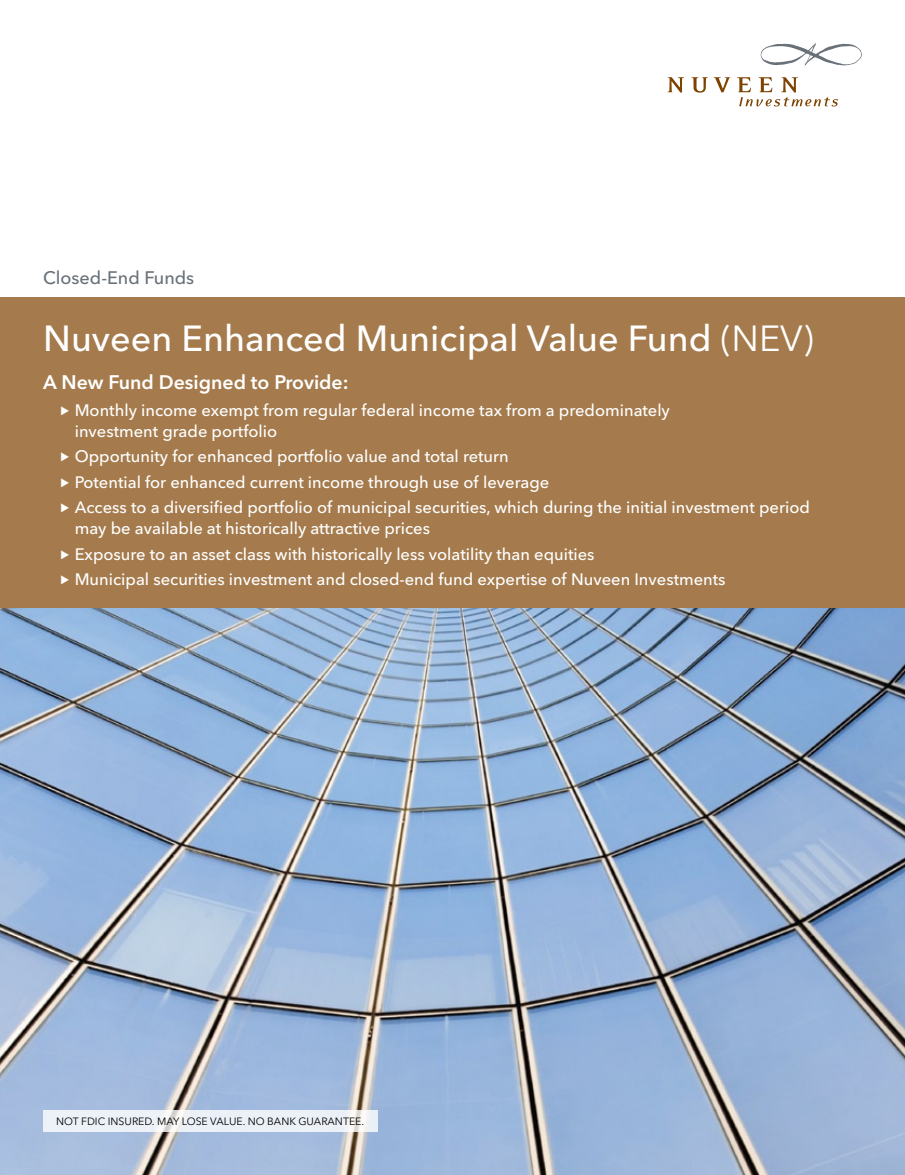
<style>
.page{position:relative;width:905px;height:1175px;background:#fff}
.page>*{position:absolute;margin:0;border:0;box-sizing:border-box;transform-origin:0 0}
.t1{font:500 36px "Avenir Next LT Pro";color:#fff}
.t2{font:600 19.5px "Avenir Next LT Pro";color:#fff}
.t3{font:500 18px "Avenir Next LT Pro";color:#687078}
.t4{font:500 16.5px/25.5px "Avenir Next LT Pro";color:#fff}
.t5{font:10.5px "Avenir Next LT Pro";color:#000}
.s1{font-weight:400}
</style>
<div class="page">
<img style="left:0;top:608px;width:904px;height:566px">
<svg style="left:667px;top:77px;width:17px;height:16px"></svg>
<svg style="left:691px;top:77px;width:39px;height:16px"></svg>
<svg style="left:737px;top:77px;width:101px;height:29px"></svg>
<svg style="left:760px;top:43px;width:101px;height:23px"></svg>
<div style="left:0;top:297px;width:904px;height:311px;background:#a57b4d"></div>
<svg style="left:43px;top:1110px;width:334px;height:21px;background:#ecf0f6"></svg>
<p class="t3" style="left:43px;top:266px;width:152px">Closed-End Funds</p>
<h1 class="t1" style="left:43px;top:317px;width:771px">Nuveen Enhanced Municipal Value Fund <span class="s1">(NEV)</span></h1>
<p class="t2" style="left:43px;top:370px;width:307px">A New Fund Designed to Provide:</p>
<p class="t4" style="left:75px;top:399px;width:596px;line-height:21px">Monthly income exempt from regular federal income tax from a predominately investment grade portfolio</p>
<p class="t4" style="left:75px;top:444px;width:736px">Opportunity for enhanced portfolio value and total return<br>Potential for enhanced current income through use of leverage<br>Access to a diversified portfolio of municipal securities, which during the initial investment period</p>
<p class="t4" style="left:75px;top:516px;width:652px">may be available at historically attractive prices<br>Exposure to an asset class with historically less volatility than equities<br>Municipal securities investment and closed-end fund expertise of Nuveen Investments</p>
<p class="t5" style="left:56px;top:1114px;width:309px">NOT FDIC INSURED. MAY LOSE VALUE. NO BAN K GUARANTEE.</p>
</div>
